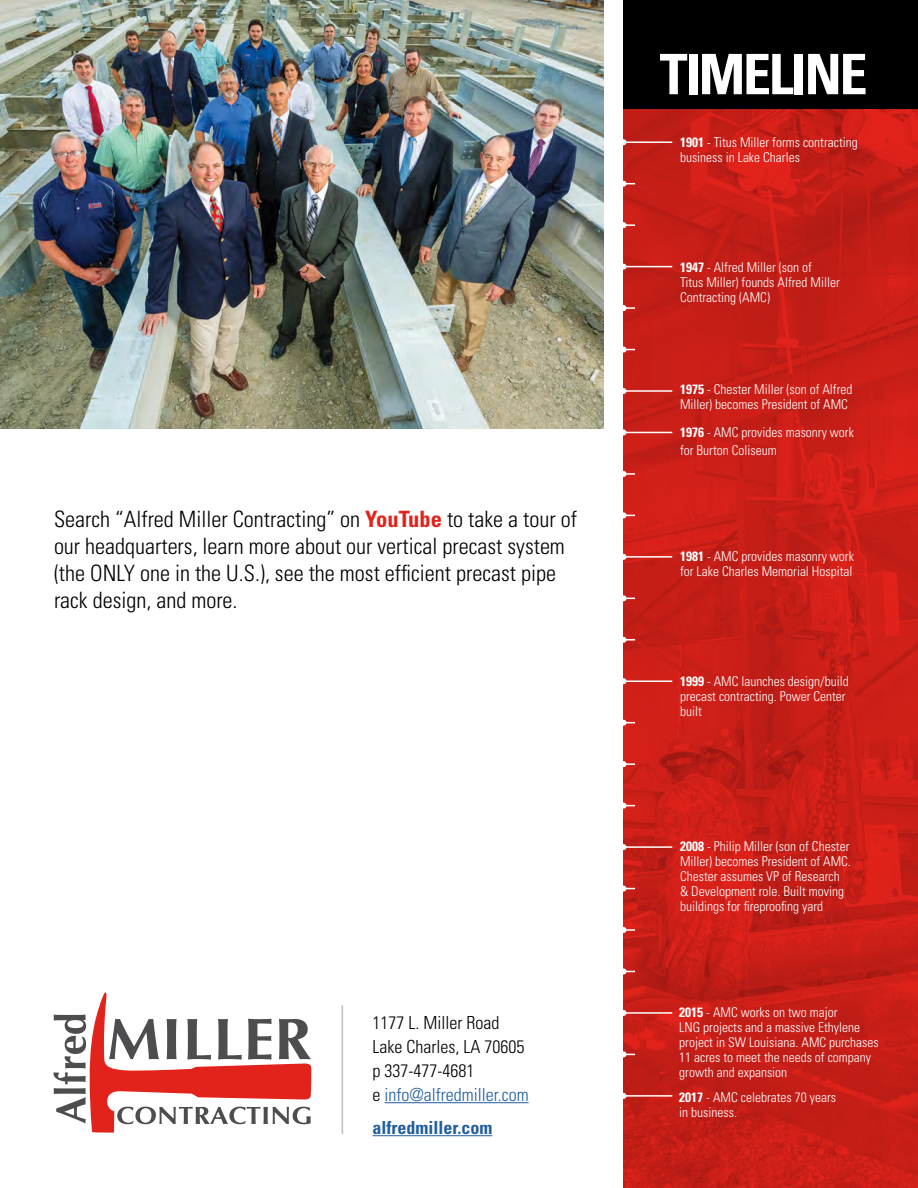
<style>
.page{position:relative;width:918px;height:1188px;background:#fff}
.page>*{position:absolute;margin:0;border:0;box-sizing:border-box;transform-origin:0 0}
.t1{font:700 condensed 55.8px "Univers";letter-spacing:-.04em;color:#fff}
.t2{font:300 condensed 22.5px/27px "Univers";color:#000}
.t3{font:300 condensed 18px/24px "Univers";color:#000}
.t4{font:700 condensed 18px "Univers";color:#215e9e}
.t5{font:300 condensed 13.5px/15px "Univers";color:#fff}
.s1{font-weight:700;color:#e2231b}
.s2{color:#215e9e}
.s3{font-weight:700}
</style>
<div class="page">
<div style="left:623px;top:0;width:295px;height:180px;background:#000"></div>
<img style="left:623px;top:109px;width:295px;height:1079px">
<img style="left:0;top:0;width:604px;height:429px">
<hr style="left:624px;top:390px;width:48px;height:2px;background:#fff">
<svg style="left:623px;top:388px;width:4px;height:6px"></svg>
<hr style="left:624px;top:432px;width:48px;height:1px;background:#fff">
<svg style="left:623px;top:429px;width:4px;height:6px"></svg>
<svg style="left:623px;top:720px;width:12px;height:6px"></svg>
<svg style="left:623px;top:761px;width:12px;height:6px"></svg>
<svg style="left:623px;top:1051px;width:12px;height:6px"></svg>
<hr style="left:624px;top:1095px;width:48px;height:2px;background:#fff">
<svg style="left:623px;top:1093px;width:4px;height:6px"></svg>
<svg style="left:623px;top:305px;width:12px;height:6px"></svg>
<svg style="left:623px;top:347px;width:12px;height:6px"></svg>
<svg style="left:623px;top:637px;width:12px;height:6px"></svg>
<hr style="left:624px;top:680px;width:48px;height:2px;background:#fff">
<svg style="left:623px;top:678px;width:4px;height:6px"></svg>
<svg style="left:623px;top:968px;width:12px;height:6px"></svg>
<hr style="left:624px;top:1012px;width:48px;height:2px;background:#fff">
<svg style="left:623px;top:1010px;width:4px;height:6px"></svg>
<svg style="left:623px;top:222px;width:12px;height:6px"></svg>
<hr style="left:624px;top:266px;width:48px;height:1px;background:#fff">
<svg style="left:623px;top:264px;width:4px;height:6px"></svg>
<hr style="left:624px;top:556px;width:48px;height:2px;background:#fff">
<svg style="left:623px;top:554px;width:4px;height:6px"></svg>
<svg style="left:623px;top:595px;width:12px;height:6px"></svg>
<svg style="left:623px;top:886px;width:12px;height:6px"></svg>
<svg style="left:623px;top:927px;width:12px;height:6px"></svg>
<hr style="left:624px;top:141px;width:48px;height:2px;background:#fff">
<svg style="left:623px;top:139px;width:4px;height:6px"></svg>
<svg style="left:623px;top:181px;width:12px;height:6px"></svg>
<svg style="left:623px;top:471px;width:12px;height:6px"></svg>
<svg style="left:623px;top:512px;width:12px;height:6px"></svg>
<svg style="left:623px;top:803px;width:12px;height:6px"></svg>
<hr style="left:624px;top:846px;width:48px;height:2px;background:#fff">
<svg style="left:623px;top:844px;width:4px;height:6px"></svg>
<svg style="left:54px;top:992px;width:258px;height:141px"></svg>
<hr style="left:385px;top:1102px;width:144px;height:1px;background:#215e9e">
<hr style="left:373px;top:1135px;width:119px;height:1px;background:#215e9e">
<hr style="left:342px;top:1005px;width:1px;height:129px;background:#bcbec0">
<h2 class="t2" style="left:54px;top:505px;width:524px">Search “Alfred Miller Contracting” on <span class="s1">YouTube</span> to take a tour of our headquarters, learn more about our vertical precast system (the ONLY one in the U.S.), see the most efficient precast pipe rack design, and more.</h2>
<h3 class="t3" style="left:373px;top:1010px;width:158px">1177 L. Miller Road<br>Lake Charles, LA 70605 p 337-477-4681<br>e <span class="s2">info@alfredmiller.com</span></h3>
<h3 class="t4" style="left:373px;top:1117px;width:121px">alfredmiller.com</h3>
<h1 class="t1" style="left:660px;top:40px;width:209px">TIMELINE</h1>
<p class="t5" style="left:680px;top:135px;width:179px"><span class="s3">1901</span> - Titus Miller forms contracting business in Lake Charles</p>
<p class="t5" style="left:680px;top:259px;width:161px"><span class="s3">1947</span> - Alfred Miller (son of<br>Titus Miller) founds Alfred Miller<br>Contracting (AMC)</p>
<p class="t5" style="left:680px;top:382px;width:174px"><span class="s3">1975</span> - Chester Miller (son of Alfred<br>Miller) becomes President of AMC</p>
<p class="t5" style="left:680px;top:423px;width:175px;line-height:18px"><span class="s3">1976</span> - AMC provides masonry work for Burton Coliseum</p>
<p class="t5" style="left:680px;top:548px;width:175px"><span class="s3">1981</span> - AMC provides masonry work for Lake Charles Memorial Hospital</p>
<p class="t5" style="left:680px;top:674px;width:170px"><span class="s3">1999</span> - AMC launches design/build precast contracting. Power Center built</p>
<p class="t5" style="left:680px;top:839px;width:172px"><span class="s3">2008</span> - Philip Miller (son of Chester Miller) becomes President of AMC.<br>Chester assumes VP of Research &amp; Development role. Built moving buildings for fireproofing yard</p>
<p class="t5" style="left:679px;top:1005px;width:201px"><span class="s3">2015</span> - AMC works on two major<br>LNG projects and a massive Ethylene project in SW Louisiana. AMC purchases<br>11 acres to meet the needs of company growth and expansion</p>
<p class="t5" style="left:679px;top:1089px;width:158px"><span class="s3">2017</span> - AMC celebrates 70 years in business.</p>
</div>
